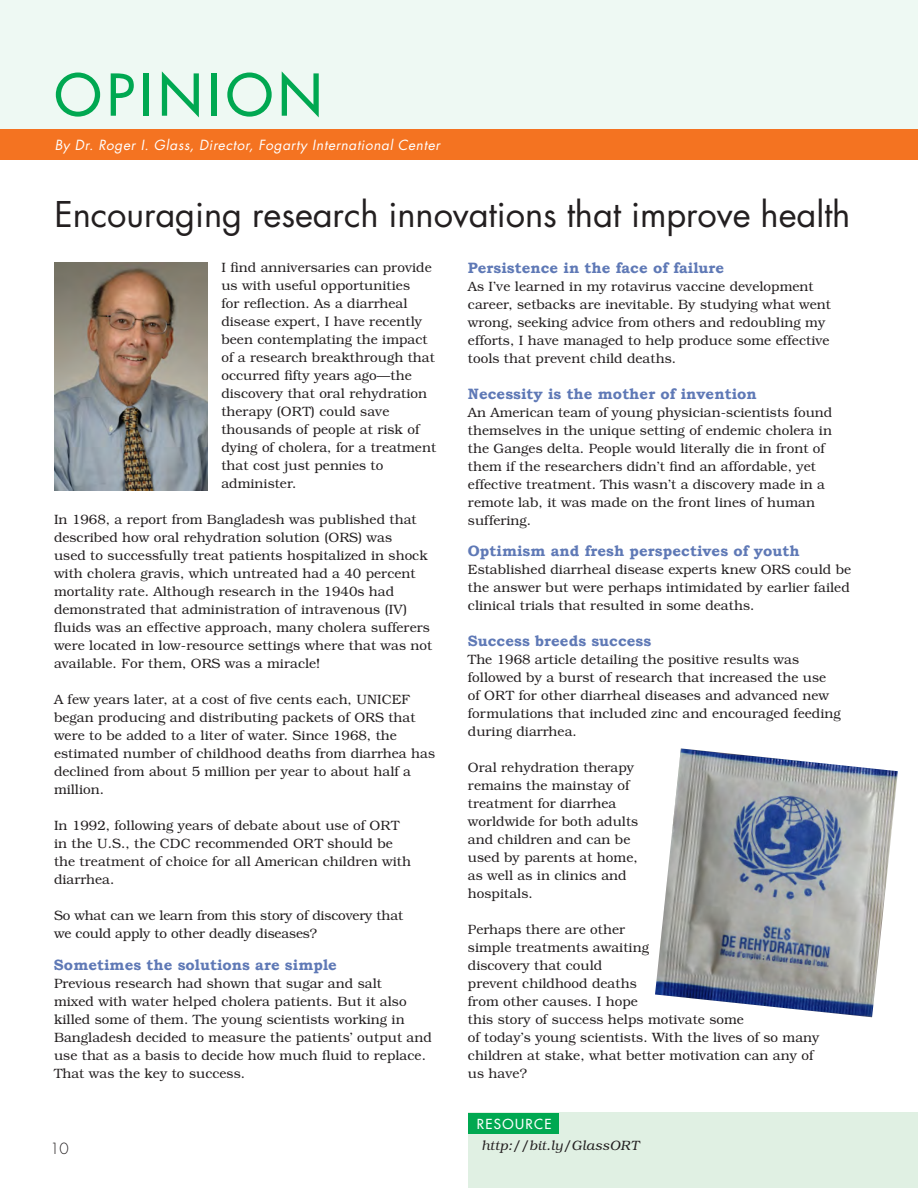
<style>
.page{position:relative;width:918px;height:1188px;background:#fff}
.page>*{position:absolute;margin:0;border:0;box-sizing:border-box;transform-origin:0 0}
.t1{font:500 56.1px "Futura Std";letter-spacing:.095em;color:#00a851}
.t2{font:34.5px "Futura Std";letter-spacing:-.005em;color:#231f20}
.t3{font:700 15px "Bookman Old Style";letter-spacing:.005em;color:#5f79b6}
.t4{font:300 15px "Futura Std";color:#231f20}
.t5{font:italic 13.65px "Futura Std";letter-spacing:.045em;color:#fff}
.t6{font:300 13.5px/18px "Bookman Std";letter-spacing:.005em;color:#231f20}
.t7{font:italic 300 13.5px "Bookman Std";letter-spacing:.02em;color:#231f20}
.t8{font:500 13.5px "Futura Std";letter-spacing:.1em;color:#fff}
</style>
<div class="page">
<div style="left:0;top:0;width:918px;height:129px;background:#eef9f3"></div>
<div style="left:468px;top:1113px;width:450px;height:75px;background:#e0f0e3"></div>
<div style="left:468px;top:1113px;width:90px;height:20px;background:#00a851"></div>
<div style="left:0;top:129px;width:918px;height:31px;background:#f47321"></div>
<hr style="left:917px;top:0;width:1px;height:160px;background:#f8a065">
<img style="left:54px;top:263px;width:154px;height:228px">
<img style="left:655px;top:748px;width:243px;height:269px">
<h1 class="t1" style="left:55px;top:60px;width:269px">OPINION</h1>
<p class="t5" style="left:55px;top:136px;width:387px">By Dr. Roger I. Glass, Director, Fogarty International Center</p>
<h1 class="t2" style="left:54px;top:192px;width:798px">Encouraging research innovations that improve health</h1>
<p class="t6" style="left:221px;top:259px;width:216px">I find anniversaries can provide us with useful opportunities<br>for reflection. As a diarrheal disease expert, I have recently been contemplating the impact of a research breakthrough that occurred fifty years ago—the discovery that oral rehydration therapy (ORT) could save thousands of people at risk of dying of cholera, for a treatment that cost just pennies to administer.</p>
<p class="t6" style="left:54px;top:511px;width:380px">In 1968, a report from Bangladesh was published that described how oral rehydration solution (ORS) was<br>used to successfully treat patients hospitalized in shock with cholera gravis, which untreated had a 40 percent mortality rate. Although research in the 1940s had demonstrated that administration of intravenous (IV) fluids was an effective approach, many cholera sufferers were located in low-resource settings where that was not available. For them, ORS was a miracle!</p>
<p class="t6" style="left:54px;top:691px;width:383px">A few years later, at a cost of five cents each, UNICEF began producing and distributing packets of ORS that were to be added to a liter of water. Since 1968, the estimated number of childhood deaths from diarrhea has declined from about 5 million per year to about half a million.</p>
<p class="t6" style="left:54px;top:817px;width:358px">In 1992, following years of debate about use of ORT in the U.S., the CDC recommended ORT should be the treatment of choice for all American children with diarrhea.</p>
<p class="t6" style="left:54px;top:907px;width:351px">So what can we learn from this story of discovery that we could apply to other deadly diseases?</p>
<p class="t3" style="left:54px;top:954px;width:284px">Sometimes the solutions are simple</p>
<p class="t6" style="left:54px;top:974px;width:379px">Previous research had shown that sugar and salt<br>mixed with water helped cholera patients. But it also killed some of them. The young scientists working in Bangladesh decided to measure the patients’ output and use that as a basis to decide how much fluid to replace.<br>That was the key to success.</p>
<p class="t3" style="left:468px;top:257px;width:258px">Persistence in the face of failure</p>
<p class="t6" style="left:468px;top:277px;width:365px">As I’ve learned in my rotavirus vaccine development career, setbacks are inevitable. By studying what went wrong, seeking advice from others and redoubling my efforts, I have managed to help produce some effective tools that prevent child deaths.</p>
<p class="t3" style="left:468px;top:383px;width:290px">Necessity is the mother of invention</p>
<p class="t6" style="left:468px;top:403px;width:366px">An American team of young physician-scientists found themselves in the unique setting of endemic cholera in the Ganges delta. People would literally die in front of them if the researchers didn’t find an affordable, yet effective treatment. This wasn’t a discovery made in a remote lab, it was made on the front lines of human suffering.</p>
<p class="t3" style="left:468px;top:540px;width:333px">Optimism and fresh perspectives of youth</p>
<p class="t6" style="left:468px;top:561px;width:385px;text-align:justify">Established diarrheal disease experts knew ORS could be the answer but were perhaps intimidated by earlier failed clinical trials that resulted in some deaths.</p>
<p class="t3" style="left:468px;top:630px;width:185px">Success breeds success</p>
<p class="t6" style="left:468px;top:651px;width:374px">The 1968 article detailing the positive results was followed by a burst of research that increased the use of ORT for other diarrheal diseases and advanced new formulations that included zinc and encouraged feeding during diarrhea.</p>
<p class="t6" style="left:468px;top:759px;width:172px">Oral rehydration therapy remains the mainstay of treatment for diarrhea worldwide for both adults and children and can be used by parents at home, as well as in clinics and hospitals.</p>
<p class="t6" style="left:468px;top:921px;width:353px">Perhaps there are other<br>simple treatments awaiting<br>discovery that could<br>prevent childhood deaths<br>from other causes. I hope<br>this story of success helps motivate some<br>of today’s young scientists. With the lives of so many children at stake, what better motivation can any of us have?</p>
<p class="t8" style="left:477px;top:1115px;width:76px">RESOURCE</p>
<p class="t4" style="left:50px;top:1139px;width:20px">10</p>
<p class="t7" style="left:481px;top:1138px;width:159px">http://bit.ly/GlassORT</p>
</div>
